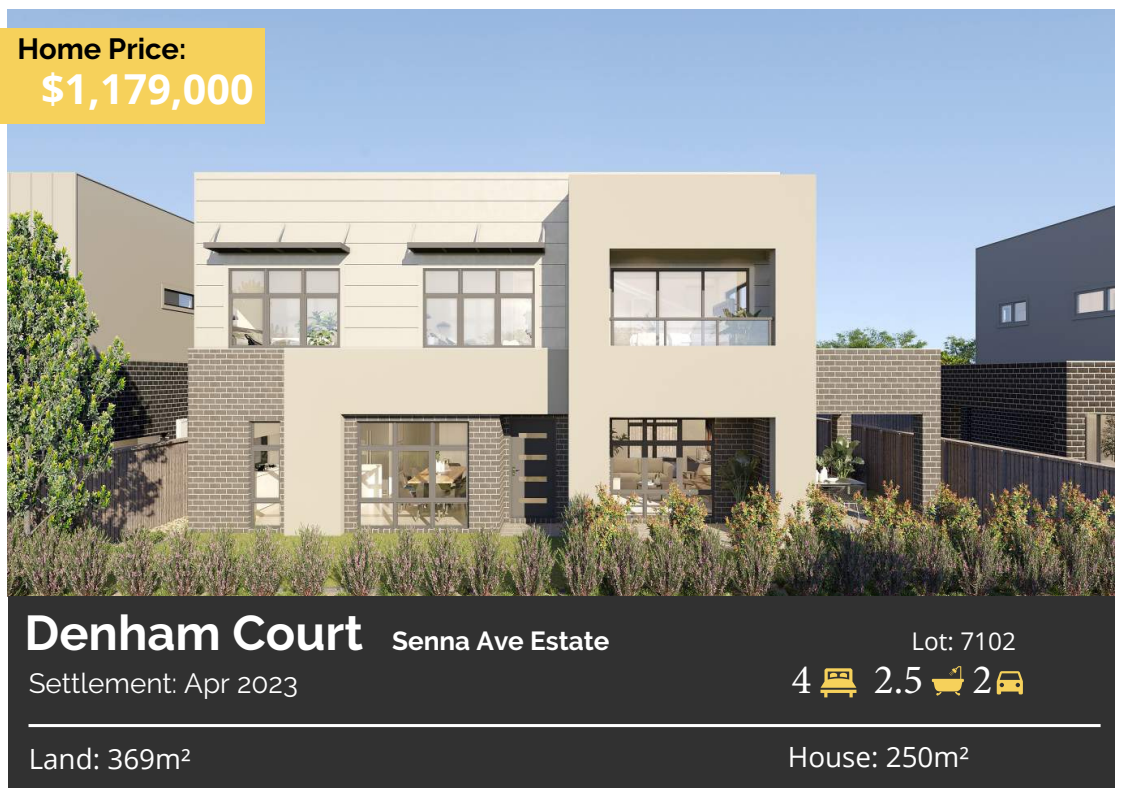
<style>
.page{position:relative;width:1125px;height:796px;background:#fff}
.page>*{position:absolute;margin:0;border:0;box-sizing:border-box;transform-origin:0 0}
.t1{font:41.78px "Minion Pro";color:#fff}
.t2{font:700 41.33px "Open Sans";color:#fff}
.t3{font:700 29.17px "Raleway";color:#000}
.t4{font:27.83px "Open Sans";color:#fff}
.t5{font:27.83px "Raleway";color:#fff}
.t6{font:700 26.1px "Raleway";color:#fff}
.t7{font:24.38px "Open Sans";color:#fff}
.s1{font-size:48.75px}
</style>
<div class="page">
<img style="left:8px;top:10px;width:1106px;height:586px">
<div style="left:0;top:28px;width:264px;height:95px;background:#f6d15b"></div>
<div style="left:8px;top:596px;width:1106px;height:192px;background:#313131"></div>
<svg style="left:29px;top:724px;width:1072px;height:3px;background:#fbfbfb"></svg>
<svg style="left:820px;top:668px;width:36px;height:29px"></svg>
<svg style="left:932px;top:666px;width:32px;height:29px"></svg>
<svg style="left:997px;top:671px;width:26px;height:23px"></svg>
<p class="t3" style="left:17px;top:31px;width:170px">Home Price:</p>
<h2 class="t2" style="left:41px;top:60px;width:214px">$1,179,000</h2>
<p class="t6" style="left:25px;top:625px;width:586px"><span class="s1">Denham Court</span> Senna Ave Estate</p>
<p class="t5" style="left:29px;top:667px;width:271px">Settlement: Apr 2023</p>
<p class="t7" style="left:912px;top:624px;width:106px">Lot: 7102</p>
<h1 class="t1" style="left:973px;top:662px;width:22px">2</h1>
<h1 class="t1" style="left:792px;top:662px;width:22px">4</h1>
<h1 class="t1" style="left:874px;top:662px;width:51px">2.5</h1>
<p class="t4" style="left:29px;top:739px;width:164px">Land: 369m²</p>
<p class="t4" style="left:788px;top:737px;width:183px">House: 250m²</p>
</div>
